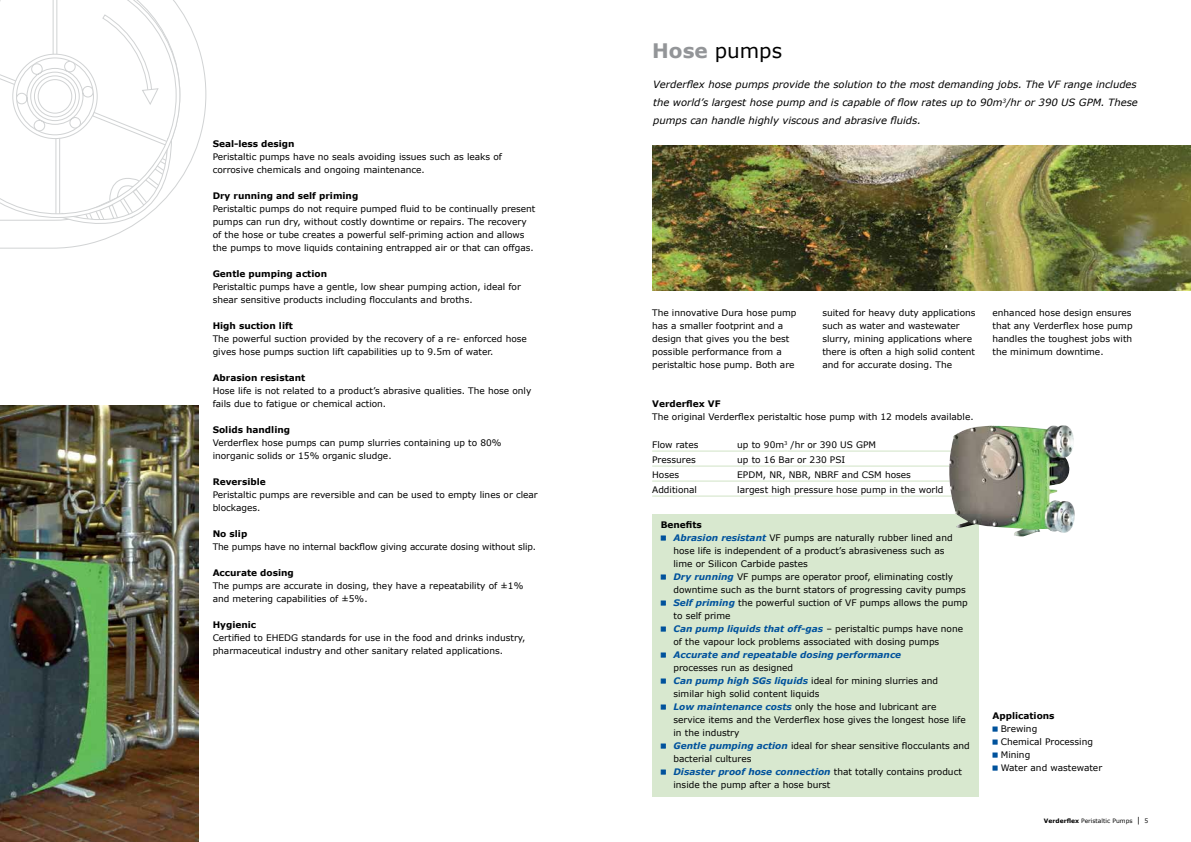
<style>
.page{position:relative;width:1191px;height:842px;background:#fff}
.page>*{position:absolute;margin:0;border:0;box-sizing:border-box;transform-origin:0 0}
.t1{font:20px "Verdana";color:#000}
.t2{font:italic 10px/18px "Verdana";color:#000;text-align:justify}
.t3{font:9px/13px "Verdana";color:#000}
.t4{font:700 9px "Verdana";color:#000}
.t5{font:italic 700 9px "Verdana";color:#00529c}
.t6{font:6px "Verdana";color:#000}
.s1{font-weight:700;color:#939598}
.s2{font-weight:700}
.s3{font-weight:700;font-style:italic;color:#00529c}
.s4{font-size:8px}
</style>
<div class="page">
<img style="left:0;top:405px;width:198px;height:437px">
<svg style="left:0;top:10px;width:207px;height:239px"></svg>
<svg style="left:0;top:0;width:181px;height:234px"></svg>
<svg style="left:992px;top:726px;width:5px;height:6px"></svg>
<svg style="left:992px;top:739px;width:5px;height:6px"></svg>
<svg style="left:992px;top:752px;width:5px;height:6px"></svg>
<svg style="left:992px;top:765px;width:5px;height:6px"></svg>
<img style="left:652px;top:145px;width:539px;height:145px">
<hr style="left:652px;top:451px;width:132px;height:1px;background:#d0e3c5">
<hr style="left:787px;top:451px;width:188px;height:1px;background:#d0e3c5">
<hr style="left:652px;top:466px;width:323px;height:1px;background:#d0e3c5">
<hr style="left:652px;top:481px;width:323px;height:1px;background:#d0e3c5">
<hr style="left:652px;top:496px;width:323px;height:1px;background:#d0e3c5">
<div style="left:652px;top:514px;width:326px;height:283px;background:#d8e8cf"></div>
<svg style="left:660px;top:535px;width:6px;height:6px"></svg>
<svg style="left:660px;top:574px;width:6px;height:6px"></svg>
<svg style="left:660px;top:600px;width:6px;height:6px"></svg>
<svg style="left:660px;top:626px;width:6px;height:6px"></svg>
<svg style="left:660px;top:652px;width:6px;height:6px"></svg>
<svg style="left:660px;top:678px;width:6px;height:6px"></svg>
<svg style="left:660px;top:704px;width:6px;height:6px"></svg>
<svg style="left:660px;top:743px;width:6px;height:6px"></svg>
<svg style="left:660px;top:769px;width:6px;height:6px"></svg>
<img style="left:948px;top:425px;width:127px;height:112px">
<p class="t4" style="left:213px;top:137px;width:83px">Seal-less design</p>
<p class="t3" style="left:213px;top:150px;width:291px">Peristaltic pumps have no seals avoiding issues such as leaks of corrosive chemicals and ongoing maintenance.</p>
<p class="t4" style="left:213px;top:189px;width:147px">Dry running and self priming</p>
<p class="t3" style="left:213px;top:202px;width:324px">Peristaltic pumps do not require pumped fluid to be continually present pumps can run dry, without costly downtime or repairs. The recovery of the hose or tube creates a powerful self-priming action and allows the pumps to move liquids containing entrapped air or that can offgas.</p>
<p class="t4" style="left:213px;top:267px;width:116px">Gentle pumping action</p>
<p class="t3" style="left:213px;top:280px;width:310px">Peristaltic pumps have a gentle, low shear pumping action, ideal for shear sensitive products including flocculants and broths.</p>
<p class="t4" style="left:213px;top:319px;width:82px">High suction lift</p>
<p class="t3" style="left:213px;top:332px;width:316px">The powerful suction provided by the recovery of a re- enforced hose gives hose pumps suction lift capabilities up to 9.5m of water.</p>
<p class="t4" style="left:213px;top:371px;width:94px">Abrasion resistant</p>
<p class="t3" style="left:213px;top:384px;width:320px">Hose life is not related to a product’s abrasive qualities. The hose only fails due to fatigue or chemical action.</p>
<p class="t4" style="left:213px;top:423px;width:79px">Solids handling</p>
<p class="t3" style="left:213px;top:436px;width:290px">Verderflex hose pumps can pump slurries containing up to 80% inorganic solids or 15% organic sludge.</p>
<p class="t4" style="left:213px;top:475px;width:55px">Reversible</p>
<p class="t3" style="left:213px;top:488px;width:327px">Peristaltic pumps are reversible and can be used to empty lines or clear blockages.</p>
<p class="t4" style="left:213px;top:527px;width:36px">No slip</p>
<p class="t3" style="left:213px;top:540px;width:325px">The pumps have no internal backflow giving accurate dosing without slip.</p>
<p class="t4" style="left:213px;top:566px;width:83px">Accurate dosing</p>
<p class="t3" style="left:213px;top:579px;width:312px">The pumps are accurate in dosing, they have a repeatability of ±1% and metering capabilities of ±5%.</p>
<p class="t4" style="left:213px;top:618px;width:45px">Hygienic</p>
<p class="t3" style="left:213px;top:631px;width:314px">Certified to EHEDG standards for use in the food and drinks industry, pharmaceutical industry and other sanitary related applications.</p>
<h1 class="t1" style="left:652px;top:37px;width:131px"><span class="s1">Hose</span> pumps</h1>
<p class="t2" style="left:653px;top:75px;width:486px">Verderflex hose pumps provide the solution to the most demanding jobs. The VF range includes the world’s largest hose pump and is capable of flow rates up to 90m<sup>3</sup>/hr or 390 US GPM. These pumps can handle highly viscous and abrasive fluids.</p>
<p class="t3" style="left:652px;top:306px;width:146px">The innovative Dura hose pump has a smaller footprint and a design that gives you the best possible performance from a peristaltic hose pump. Both are</p>
<p class="t3" style="left:822px;top:306px;width:155px">suited for heavy duty applications such as water and wastewater slurry, mining applications where there is often a high solid content and for accurate dosing. The</p>
<p class="t3" style="left:992px;top:306px;width:142px">enhanced hose design ensures that any Verderflex hose pump handles the toughest jobs with the minimum downtime.</p>
<p class="t4" style="left:652px;top:397px;width:70px">Verderflex VF</p>
<p class="t3" style="left:652px;top:410px;width:323px">The original Verderflex peristaltic hose pump with 12 models available.</p>
<p class="t3" style="left:652px;top:438px;width:48px">Flow rates</p>
<p class="t3" style="left:737px;top:438px;width:140px">up to 90m<sup>3</sup> /hr or 390 US GPM</p>
<p class="t3" style="left:652px;top:453px;width:45px">Pressures</p>
<p class="t3" style="left:737px;top:453px;width:110px">up to 16 Bar or 230 PSI</p>
<p class="t3" style="left:652px;top:468px;width:28px">Hoses</p>
<p class="t3" style="left:737px;top:468px;width:175px">EPDM, NR, NBR, NBRF and CSM hoses</p>
<p class="t3" style="left:652px;top:483px;width:46px">Additional</p>
<p class="t3" style="left:737px;top:483px;width:208px">largest high pressure hose pump in the world</p>
<p class="t3" style="left:673px;top:518px;width:296px;text-indent:-13px"><span class="s2">Benefits<br></span><span class="s3">Abrasion resistant</span> VF pumps are naturally rubber lined and hose life is independent of a product’s abrasiveness such as<br>lime or Silicon Carbide pastes<br><span class="s3">Dry running</span> VF pumps are operator proof, eliminating costly downtime such as the burnt stators of progressing cavity pumps <span class="s3">Self priming</span> the powerful suction of VF pumps allows the pump to self prime<br><span class="s3">Can pump liquids that off-gas</span> – peristaltic pumps have none of the vapour lock problems associated with dosing pumps</p>
<p class="t5" style="left:673px;top:648px;width:229px">Accurate and repeatable dosing performance</p>
<p class="t3" style="left:673px;top:661px;width:298px">processes run as designed<br><span class="s3">Can pump high SGs liquids</span> ideal for mining slurries and similar high solid content liquids<br><span class="s3">Low maintenance costs</span> only the hose and lubricant are service items and the Verderflex hose gives the longest hose life in the industry<br><span class="s3">Gentle pumping action</span> ideal for shear sensitive flocculants and bacterial cultures<br><span class="s3">Disaster proof hose connection</span> that totally contains product inside the pump after a hose burst</p>
<p class="t4" style="left:992px;top:709px;width:64px">Applications</p>
<p class="t3" style="left:1000px;top:722px;width:103px">Brewing<br>Chemical Processing<br>Mining<br>Water and wastewater</p>
<p class="t6" style="left:1044px;top:816px;width:106px"><span class="s2">Verderflex</span> Peristaltic Pumps <span class="s4">|</span> 5</p>
</div>
